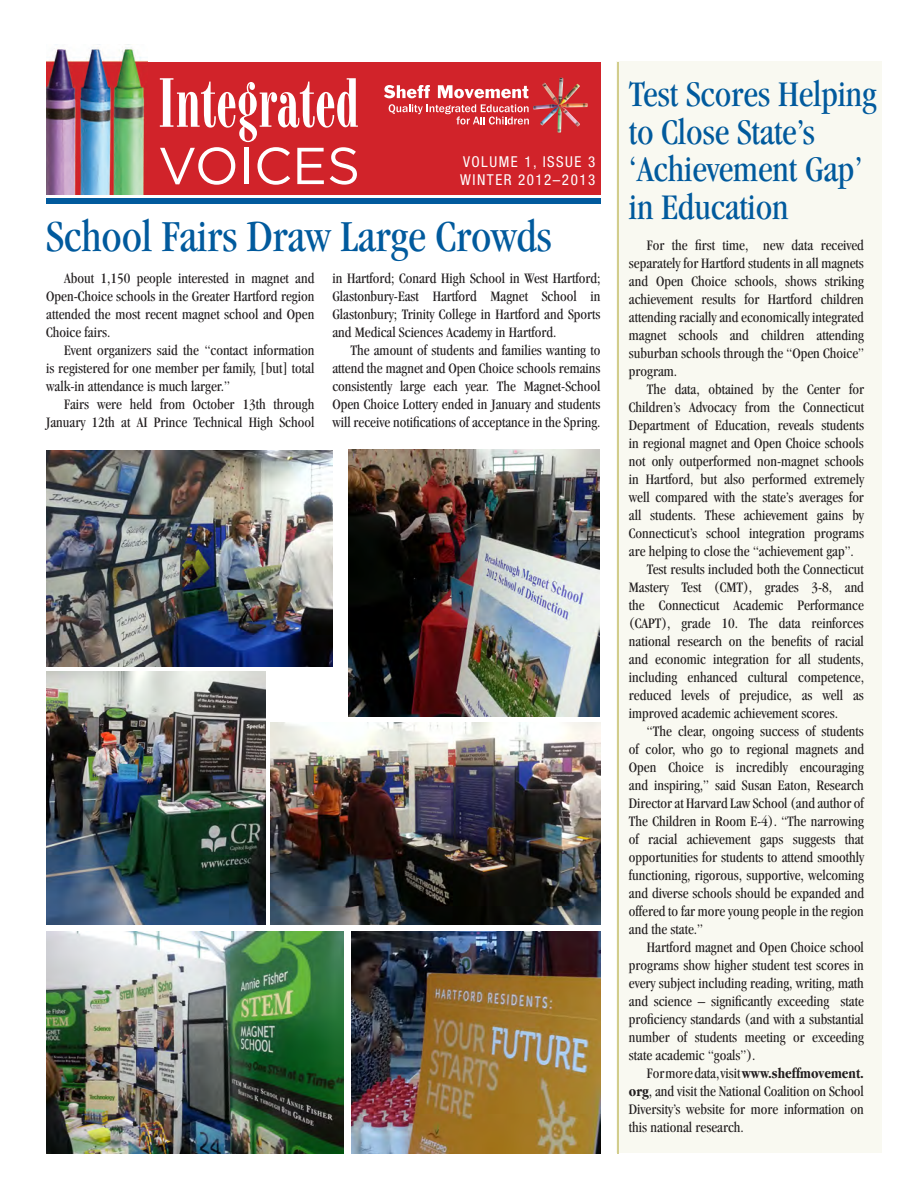
<style>
.page{position:relative;width:918px;height:1188px;background:#fff}
.page>*{position:absolute;margin:0;border:0;box-sizing:border-box;transform-origin:0 0}
.t1{font:condensed 45.9px "Garamond";letter-spacing:-.005em;color:#015a9d}
.t2{font:condensed 37.35px/37.5px "Garamond";letter-spacing:-.005em;color:#015a9d}
.t3{font:condensed 15px/18px "Garamond";color:#231f20;text-align:justify}
.t4{font:condensed 15px/18px "Helvetica Neue";letter-spacing:.1em;color:#fff}
.s1{font-weight:700}
</style>
<div class="page">
<div style="left:616px;top:61px;width:266px;height:1092px;background:#f9f9f1"></div>
<div style="left:46px;top:62px;width:554px;height:132px;background:#d1232a"></div>
<svg style="left:389px;top:104px;width:140px;height:21px"></svg>
<svg style="left:384px;top:85px;width:46px;height:13px"></svg>
<svg style="left:438px;top:85px;width:90px;height:13px"></svg>
<img style="left:533px;top:78px;width:55px;height:55px">
<img style="left:46px;top:47px;width:101px;height:147px">
<hr style="left:617px;top:62px;width:1px;height:1091px;background:#d2cd8d">
<div style="left:46px;top:199px;width:554px;height:5px;background:#015a9d"></div>
<svg style="left:160px;top:78px;width:198px;height:107px"></svg>
<img style="left:46px;top:672px;width:220px;height:253px">
<img style="left:46px;top:450px;width:286px;height:217px">
<img style="left:349px;top:450px;width:251px;height:266px">
<img style="left:46px;top:931px;width:298px;height:222px">
<img style="left:270px;top:723px;width:330px;height:202px">
<img style="left:351px;top:931px;width:249px;height:222px">
<p class="t4" style="left:460px;top:152px;width:137px">VOLUME 1, ISSUE 3<br>WINTER 2012–2013</p>
<p class="t1" style="left:46px;top:211px;width:507px">School Fairs Draw Large Crowds</p>
<p class="t3" style="left:46px;top:269px;width:270px;text-indent:18px">About 1,150 people interested in magnet and Open-Choice schools in the Greater Hartford region attended the most recent magnet school and Open Choice fairs.</p>
<p class="t3" style="left:46px;top:341px;width:270px;text-indent:18px">Event organizers said the “contact information is registered for one member per family, [but] total walk-in attendance is much larger.”</p>
<p class="t3" style="left:46px;top:395px;width:270px;text-align:right">Fairs were held from October 13th through<br>January 12th at AI Prince Technical High School</p>
<p class="t3" style="left:332px;top:269px;width:270px">in Hartford; Conard High School in West Hartford; Glastonbury-East Hartford Magnet School in Glastonbury; Trinity College in Hartford and Sports and Medical Sciences Academy in Hartford.</p>
<p class="t3" style="left:332px;top:341px;width:270px;text-indent:18px">The amount of students and families wanting to attend the magnet and Open Choice schools remains consistently large each year. The Magnet-School Open Choice Lottery ended in January and students will receive notifications of acceptance in the Spring.</p>
<p class="t2" style="left:629px;top:75px;width:249px">Test Scores Helping to Close State’s ‘Achievement Gap’ in Education</p>
<p class="t3" style="left:629px;top:236px;width:237px;text-indent:18px">For the first time, new data received separately for Hartford students in all magnets and Open Choice schools, shows striking achievement results for Hartford children attending racially and economically integrated magnet schools and children attending suburban schools through the “Open Choice” program.</p>
<p class="t3" style="left:629px;top:380px;width:237px;text-indent:18px">The data, obtained by the Center for Children’s Advocacy from the Connecticut Department of Education, reveals students in regional magnet and Open Choice schools not only outperformed non-magnet schools in Hartford, but also performed extremely well compared with the state’s averages for all students. These achievement gains by Connecticut’s school integration programs are helping to close the “achievement gap”.</p>
<p class="t3" style="left:629px;top:560px;width:237px;text-indent:18px">Test results included both the Connecticut Mastery Test (CMT), grades 3-8, and the Connecticut Academic Performance (CAPT), grade 10. The data reinforces national research on the benefits of racial and economic integration for all students, including enhanced cultural competence, reduced levels of prejudice, as well as improved academic achievement scores.</p>
<p class="t3" style="left:629px;top:722px;width:237px;text-indent:18px">“The clear, ongoing success of students of color, who go to regional magnets and Open Choice is incredibly encouraging and inspiring,” said Susan Eaton, Research Director at Harvard Law School (and author of The Children in Room E-4). “The narrowing of racial achievement gaps suggests that opportunities for students to attend smoothly functioning, rigorous, supportive, welcoming and diverse schools should be expanded and offered to far more young people in the region and the state.”</p>
<p class="t3" style="left:629px;top:938px;width:237px;text-indent:18px">Hartford magnet and Open Choice school programs show higher student test scores in every subject including reading, writing, math and science – significantly exceeding state proficiency standards (and with a substantial number of students meeting or exceeding state academic “goals”).</p>
<p class="t3" style="left:629px;top:1064px;width:237px;text-indent:18px">For more data, visit <span class="s1">www.sheffmovement. org</span>, and visit the National Coalition on School Diversity’s website for more information on this national research.</p>
</div>
